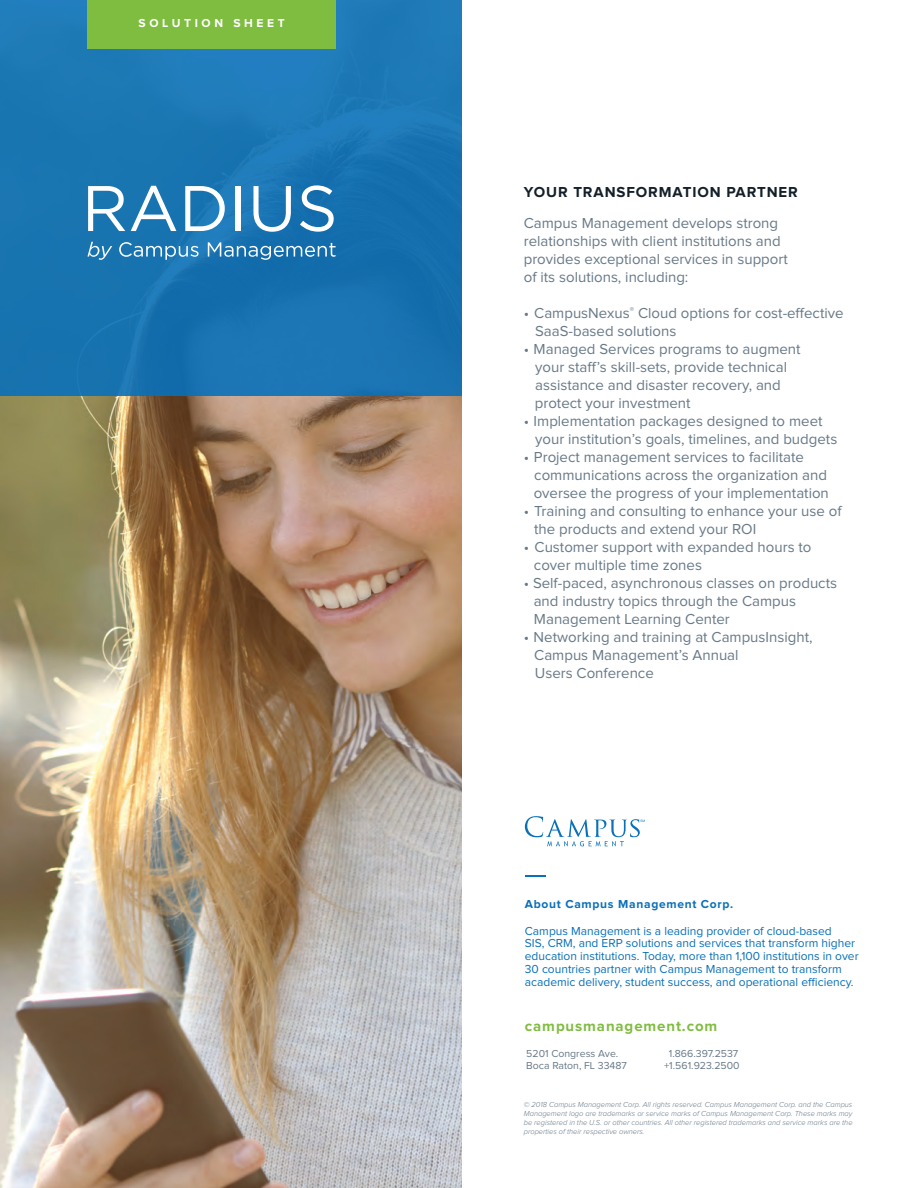
<style>
.page{position:relative;width:918px;height:1188px;background:#fff}
.page>*{position:absolute;margin:0;border:0;box-sizing:border-box;transform-origin:0 0}
.t1{font:15px/18px "Proxima Nova";color:#677987}
.t2{font:700 15px "Proxima Nova";letter-spacing:.06em;color:#13202a}
.t3{font:700 15px "Proxima Nova";letter-spacing:.06em;color:#80bc41}
.t4{font:12px/12.8px "Proxima Nova";color:#0970b9}
.t5{font:700 12px "Proxima Nova";letter-spacing:.06em;color:#0970b9}
.t6{font:700 12px "Proxima Nova";letter-spacing:.3em;color:#fff}
.t7{font:10.5px "Proxima Nova";color:#677987}
.t8{font:italic 300 7.5px/9px "Proxima Nova";color:#677987;text-align:justify}
</style>
<div class="page">
<img style="left:0;top:396px;width:462px;height:792px">
<div style="left:0;top:0;width:462px;height:396px;background:#1a75b1"></div>
<div style="left:87px;top:0;width:249px;height:49px;background:#7fbd41"></div>
<svg style="left:87px;top:242px;width:25px;height:18px"></svg>
<svg style="left:119px;top:242px;width:80px;height:18px"></svg>
<svg style="left:208px;top:242px;width:128px;height:18px"></svg>
<svg style="left:88px;top:186px;width:37px;height:45px"></svg>
<svg style="left:131px;top:186px;width:45px;height:45px"></svg>
<svg style="left:185px;top:186px;width:40px;height:45px"></svg>
<div style="left:236px;top:186px;width:5px;height:45px;background:#fff"></div>
<svg style="left:253px;top:186px;width:38px;height:46px"></svg>
<svg style="left:300px;top:185px;width:34px;height:47px"></svg>
<svg style="left:525px;top:876px;width:21px;height:1px"></svg>
<svg style="left:525px;top:816px;width:120px;height:30px"></svg>
<p class="t6" style="left:139px;top:17px;width:148px">SOLUTION SHEET</p>
<p class="t2" style="left:524px;top:185px;width:276px">YOUR TRANSFORMATION PARTNER</p>
<p class="t1" style="left:524px;top:214px;width:265px">Campus Management develops strong relationships with client institutions and provides exceptional services in support of its solutions, including:</p>
<p class="t1" style="left:524px;top:304px;width:321px">• CampusNexus<sup>®</sup> Cloud options for cost-effective</p>
<p class="t1" style="left:535px;top:322px;width:143px">SaaS-based solutions</p>
<p class="t1" style="left:535px;top:340px;width:267px;text-indent:-11px">• Managed Services programs to augment your staff’s skill-sets, provide technical assistance and disaster recovery, and protect your investment</p>
<p class="t1" style="left:535px;top:412px;width:304px;text-indent:-11px">• Implementation packages designed to meet your institution’s goals, timelines, and budgets</p>
<p class="t1" style="left:534px;top:448px;width:297px;text-indent:-10px">• Project management services to facilitate communications across the organization and oversee the progress of your implementation</p>
<p class="t1" style="left:534px;top:502px;width:309px;text-indent:-10px">• Training and consulting to enhance your use of the products and extend your ROI</p>
<p class="t1" style="left:534px;top:538px;width:279px;text-indent:-10px">• Customer support with expanded hours to cover multiple time zones</p>
<p class="t1" style="left:524px;top:574px;width:315px">• Self-paced, asynchronous classes on products</p>
<p class="t1" style="left:534px;top:592px;width:264px">and industry topics through the Campus<br>Management Learning Center</p>
<p class="t1" style="left:534px;top:628px;width:280px;text-indent:-10px">• Networking and training at CampusInsight,<br>Campus Management’s Annual<br>Users Conference</p>
<p class="t5" style="left:525px;top:898px;width:210px">About Campus Management Corp.</p>
<p class="t4" style="left:525px;top:925px;width:335px">Campus Management is a leading provider of cloud-based<br>SIS, CRM, and ERP solutions and services that transform higher education institutions. Today, more than 1,100 institutions in over 30 countries partner with Campus Management to transform academic delivery, student success, and operational efficiency.</p>
<p class="t3" style="left:525px;top:1019px;width:194px">campusmanagement.com</p>
<p class="t7" style="left:526px;top:1048px;width:93px">5201 Congress Ave.</p>
<p class="t7" style="left:526px;top:1061px;width:102px">Boca Raton, FL 33487</p>
<p class="t8" style="left:524px;top:1100px;width:330px">© 2018 Campus Management Corp. All rights reserved. Campus Management Corp. and the Campus Management logo are trademarks or service marks of Campus Management Corp. These marks may be registered in the U.S. or other countries. All other registered trademarks and service marks are the properties of their respective owners.</p>
<p class="t7" style="left:669px;top:1048px;width:71px">1.866.397.2537</p>
<p class="t7" style="left:664px;top:1061px;width:77px">+1.561.923.2500</p>
</div>
